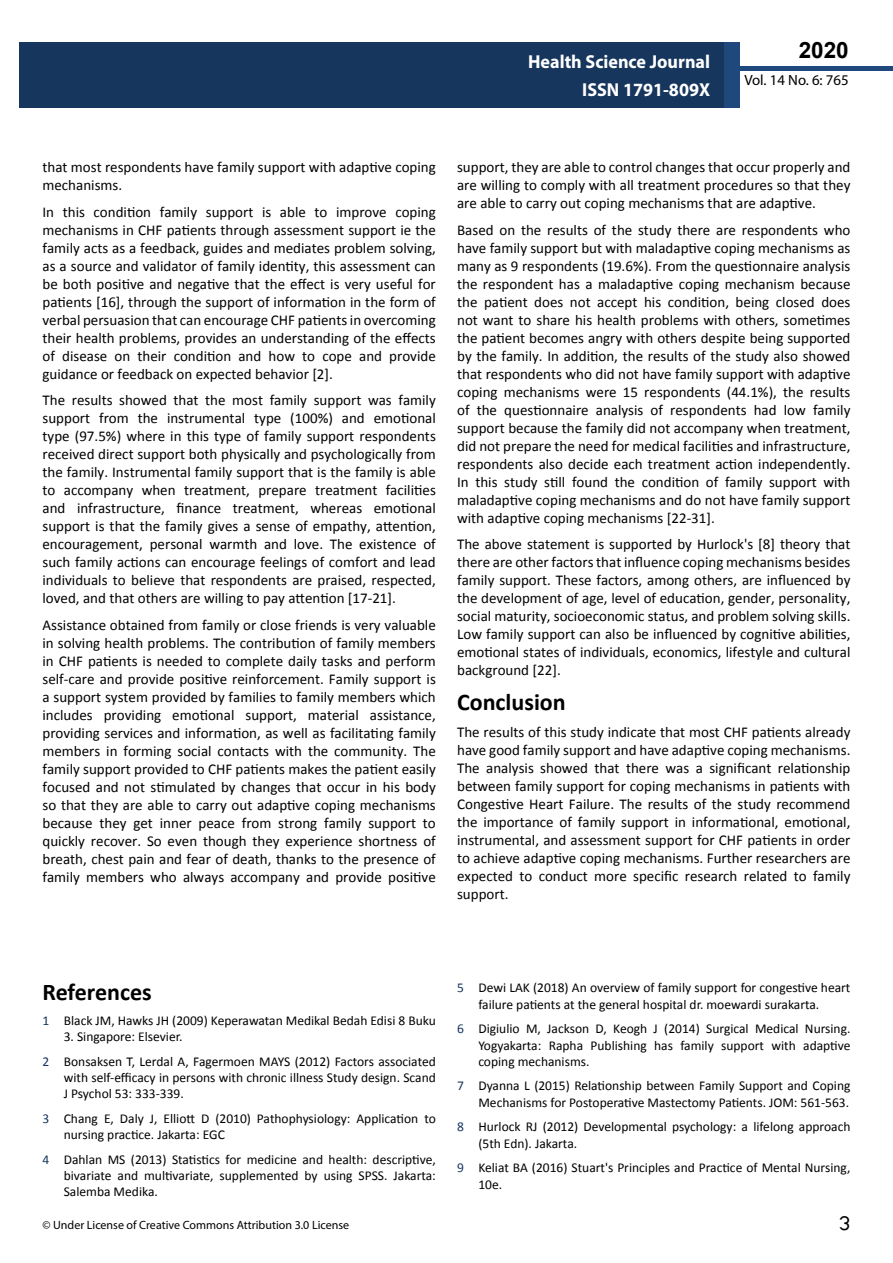
<style>
.page{position:relative;width:893px;height:1263px;background:#fff}
.page>*{position:absolute;margin:0;border:0;box-sizing:border-box;transform-origin:0 0}
.t1{font:25.5px "Tunga";color:#000}
.t2{font:700 24px "Calibri";color:#000}
.t3{font:700 22.5px "Arial";color:#000}
.t4{font:700 18.75px/27.2px "Myriad Pro";color:#fff;text-align:right;scale:.96 1}
.t5{font:15px/18px "Calibri";color:#000;text-align:justify}
.t6{font:14.85px "Myriad Pro";color:#000}
.t7{font:13.5px/16.2px "Calibri";color:#000}
.t8{font:12px "Myriad Pro";color:#000}
.s1{color:#16365d}
</style>
<div class="page">
<div style="left:722px;top:66px;width:171px;height:5px;background:#1f497d"></div>
<div style="left:19px;top:42px;width:706px;height:66px;background:#16365d"></div>
<div style="left:725px;top:42px;width:15px;height:66px;background:#1f497d"></div>
<p class="t4" style="left:528px;top:48px;width:191px">Health Science Journal<br>ISSN 1791-809X</p>
<h3 class="t3" style="left:799px;top:35px;width:52px">2020</h3>
<p class="t6" style="left:744px;top:71px;width:106px">Vol. 14 No. 6: 765</p>
<p class="t5" style="left:43px;top:158px;width:395px">that most respondents have family support with adaptive coping mechanisms.</p>
<p class="t5" style="left:43px;top:203px;width:395px">In this condition family support is able to improve coping mechanisms in CHF patients through assessment support ie the family acts as a feedback, guides and mediates problem solving, as a source and validator of family identity, this assessment can be both positive and negative that the effect is very useful for patients [16], through the support of information in the form of verbal persuasion that can encourage CHF patients in overcoming their health problems, provides an understanding of the effects of disease on their condition and how to cope and provide guidance or feedback on expected behavior [2].</p>
<p class="t5" style="left:43px;top:391px;width:395px">The results showed that the most family support was family support from the instrumental type (100%) and emotional type (97.5%) where in this type of family support respondents received direct support both physically and psychologically from the family. Instrumental family support that is the family is able to accompany when treatment, prepare treatment facilities and infrastructure, finance treatment, whereas emotional support is that the family gives a sense of empathy, attention, encouragement, personal warmth and love. The existence of such family actions can encourage feelings of comfort and lead individuals to believe that respondents are praised, respected, loved, and that others are willing to pay attention [17-21].</p>
<p class="t5" style="left:43px;top:616px;width:395px">Assistance obtained from family or close friends is very valuable in solving health problems. The contribution of family members in CHF patients is needed to complete daily tasks and perform self-care and provide positive reinforcement. Family support is a support system provided by families to family members which includes providing emotional support, material assistance, providing services and information, as well as facilitating family members in forming social contacts with the community. The family support provided to CHF patients makes the patient easily focused and not stimulated by changes that occur in his body so that they are able to carry out adaptive coping mechanisms because they get inner peace from strong family support to quickly recover. So even though they experience shortness of breath, chest pain and fear of death, thanks to the presence of family members who always accompany and provide positive</p>
<p class="t5" style="left:457px;top:158px;width:395px">support, they are able to control changes that occur properly and are willing to comply with all treatment procedures so that they are able to carry out coping mechanisms that are adaptive.</p>
<p class="t5" style="left:457px;top:221px;width:395px">Based on the results of the study there are respondents who have family support but with maladaptive coping mechanisms as many as 9 respondents (19.6%). From the questionnaire analysis the respondent has a maladaptive coping mechanism because the patient does not accept his condition, being closed does not want to share his health problems with others, sometimes the patient becomes angry with others despite being supported by the family. In addition, the results of the study also showed that respondents who did not have family support with adaptive coping mechanisms were 15 respondents (44.1%), the results of the questionnaire analysis of respondents had low family support because the family did not accompany when treatment, did not prepare the need for medical facilities and infrastructure, respondents also decide each treatment action independently.<br>In this study still found the condition of family support with maladaptive coping mechanisms and do not have family support with adaptive coping mechanisms [22-31].</p>
<p class="t5" style="left:457px;top:535px;width:395px">The above statement is supported by Hurlock's [8] theory that there are other factors that influence coping mechanisms besides family support. These factors, among others, are influenced by the development of age, level of education, gender, personality, social maturity, socioeconomic status, and problem solving skills.<br>Low family support can also be influenced by cognitive abilities, emotional states of individuals, economics, lifestyle and cultural background [22].</p>
<h2 class="t2" style="left:457px;top:687px;width:110px">Conclusion</h2>
<p class="t5" style="left:457px;top:723px;width:395px">The results of this study indicate that most CHF patients already have good family support and have adaptive coping mechanisms.<br>The analysis showed that there was a significant relationship between family support for coping mechanisms in patients with Congestive Heart Failure. The results of the study recommend the importance of family support in informational, emotional, instrumental, and assessment support for CHF patients in order to achieve adaptive coping mechanisms. Further researchers are expected to conduct more specific research related to family support.</p>
<h2 class="t2" style="left:43px;top:977px;width:111px">References</h2>
<p class="t7" style="left:43px;top:1012px;width:395px"><span class="s1">1</span> Black JM, Hawks JH (2009) Keperawatan Medikal Bedah Edisi 8 Buku</p>
<p class="t7" style="left:43px;top:1024px;width:395px;line-height:24.8px;text-indent:21px">3. Singapore: Elsevier.<br><span class="s1">2</span> Bonsaksen T, Lerdal A, Fagermoen MAYS (2012) Factors associated</p>
<p class="t7" style="left:64px;top:1069px;width:374px">with self-efficacy in persons with chronic illness Study design. Scand<br>J Psychol 53: 333-339.</p>
<p class="t7" style="left:64px;top:1110px;width:374px;text-indent:-21px"><span class="s1">3</span> Chang E, Daly J, Elliott D (2010) Pathophysiology: Application to nursing practice. Jakarta: EGC</p>
<p class="t7" style="left:64px;top:1151px;width:374px;text-align:justify;text-indent:-21px"><span class="s1">4</span> Dahlan MS (2013) Statistics for medicine and health: descriptive, bivariate and multivariate, supplemented by using SPSS. Jakarta:<br>Salemba Medika.</p>
<p class="t8" style="left:43px;top:1218px;width:308px">© Under License of Creative Commons Attribution 3.0 License</p>
<p class="t7" style="left:478px;top:980px;width:374px;text-indent:-21px"><span class="s1">5</span> Dewi LAK (2018) An overview of family support for congestive heart failure patients at the general hospital dr. moewardi surakarta.</p>
<p class="t7" style="left:478px;top:1021px;width:374px;text-align:justify;text-indent:-21px"><span class="s1">6</span> Digiulio M, Jackson D, Keogh J (2014) Surgical Medical Nursing.<br>Yogyakarta: Rapha Publishing has family support with adaptive coping mechanisms.</p>
<p class="t7" style="left:457px;top:1078px;width:395px;text-align:right"><span class="s1">7</span> Dyanna L (2015) Relationship between Family Support and Coping<br>Mechanisms for Postoperative Mastectomy Patients. JOM: 561-563.</p>
<p class="t7" style="left:478px;top:1119px;width:374px;text-indent:-21px"><span class="s1">8</span> Hurlock RJ (2012) Developmental psychology: a lifelong approach (5th Edn). Jakarta.</p>
<p class="t7" style="left:478px;top:1160px;width:374px;text-indent:-21px"><span class="s1">9</span> Keliat BA (2016) Stuart's Principles and Practice of Mental Nursing,<br>10e.</p>
<h1 class="t1" style="left:839px;top:1206px;width:13px">3</h1>
</div>
